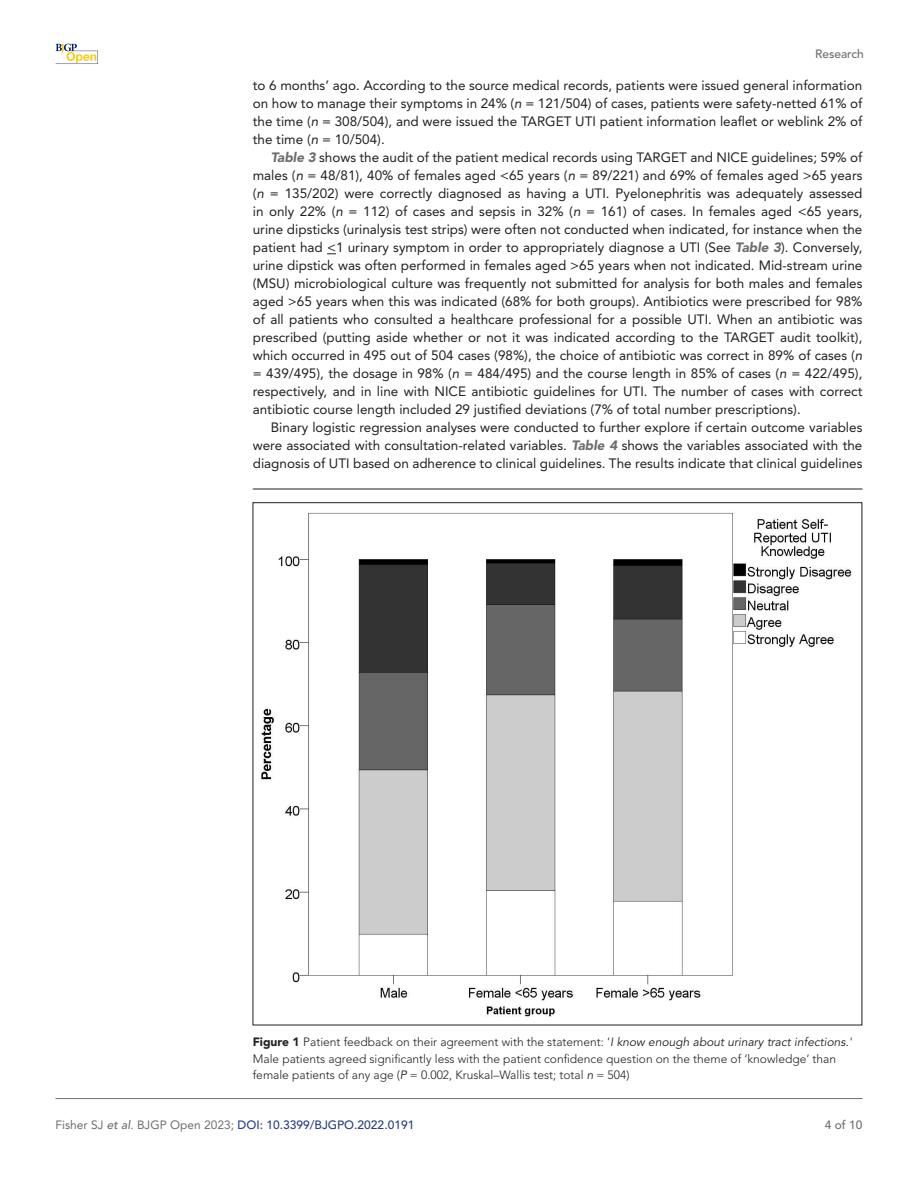
<style>
.page{position:relative;width:918px;height:1188px;background:#fff}
.page>*{position:absolute;margin:0;border:0;box-sizing:border-box;transform-origin:0 0}
.t1{font:13.5px/18px "Avenir LT Std";color:#231f20;text-align:justify}
.t2{font:300 12px/16.5px "Avenir LT Std";color:#231f20}
.t3{font:500 12px "Avenir LT Std";color:#283d84}
.t4{font:500 12px "Avenir LT Std";color:#6e6d70}
.t5{font:500 12px "Avenir LT Std";color:#6e6e6d}
.s1{font-style:italic}
.s2{font-weight:900;font-style:italic;color:#6e6d70}
.s3{font-weight:900}
.s4{font-weight:400;font-style:italic}
.s5{font-weight:400;color:#6e6e6d}
.s6{font-style:italic;color:#6e6e6d}
</style>
<div class="page">
<hr style="left:56px;top:1098px;width:806px;height:1px;background:#6e6e6d">
<svg style="left:56px;top:44px;width:42px;height:20px"></svg>
<hr style="left:253px;top:489px;width:609px;height:1px;background:#231f20">
<img style="left:262px;top:512px;width:590px;height:504px">
<p class="t4" style="left:815px;top:47px;width:50px">Research</p>
<p class="t1" style="left:253px;top:77px;width:611px">to 6 months’ ago. According to the source medical records, patients were issued general information on how to manage their symptoms in 24% (<span class="s1">n</span> = 121/504) of cases, patients were safety-netted 61% of the time (<span class="s1">n</span> = 308/504), and were issued the TARGET UTI patient information leaflet or weblink 2% of the time (<span class="s1">n</span> = 10/504).</p>
<p class="t1" style="left:253px;top:149px;width:611px;text-indent:18px"><span class="s2">Table 3</span> shows the audit of the patient medical records using TARGET and NICE guidelines; 59% of males (<span class="s1">n</span> = 48/81), 40% of females aged &lt;65 years (<span class="s1">n</span> = 89/221) and 69% of females aged &gt;65 years (<span class="s1">n</span> = 135/202) were correctly diagnosed as having a UTI. Pyelonephritis was adequately assessed in only 22% (<span class="s1">n</span> = 112) of cases and sepsis in 32% (<span class="s1">n</span> = 161) of cases. In females aged &lt;65 years, urine dipsticks (urinalysis test strips) were often not conducted when indicated, for instance when the patient had &lt;1 urinary symptom in order to appropriately diagnose a UTI (See <span class="s2">Table 3</span>). Conversely, urine dipstick was often performed in females aged &gt;65 years when not indicated. Mid-stream urine (MSU) microbiological culture was frequently not submitted for analysis for both males and females aged &gt;65 years when this was indicated (68% for both groups). Antibiotics were prescribed for 98% of all patients who consulted a healthcare professional for a possible UTI. When an antibiotic was prescribed (putting aside whether or not it was indicated according to the TARGET audit toolkit), which occurred in 495 out of 504 cases (98%), the choice of antibiotic was correct in 89% of cases (<span class="s1">n </span>= 439/495), the dosage in 98% (<span class="s1">n</span> = 484/495) and the course length in 85% of cases (<span class="s1">n</span> = 422/495), respectively, and in line with NICE antibiotic guidelines for UTI. The number of cases with correct antibiotic course length included 29 justified deviations (7% of total number prescriptions).</p>
<p class="t1" style="left:253px;top:419px;width:611px;text-indent:18px">Binary logistic regression analyses were conducted to further explore if certain outcome variables were associated with consultation-related variables. <span class="s2">Table 4</span> shows the variables associated with the diagnosis of UTI based on adherence to clinical guidelines. The results indicate that clinical guidelines</p>
<p class="t2" style="left:253px;top:1034px;width:601px"><span class="s3">Figure 1</span> Patient feedback on their agreement with the statement: ‘<span class="s4">I know enough about urinary tract infections.'<br></span>Male patients agreed significantly less with the patient confidence question on the theme of ‘knowledge’ than female patients of any age (<span class="s4">P</span> = 0.002, Kruskal–Wallis test; total <span class="s4">n</span> = 504)</p>
<p class="t3" style="left:56px;top:1118px;width:360px"><span class="s5">Fisher SJ</span> <span class="s6">et al</span><span class="s5">. BJGP Open 2023;</span> DOI: 10.3399/BJGPO.2022.0191</p>
<p class="t5" style="left:825px;top:1118px;width:39px">4 of 10</p>
</div>
